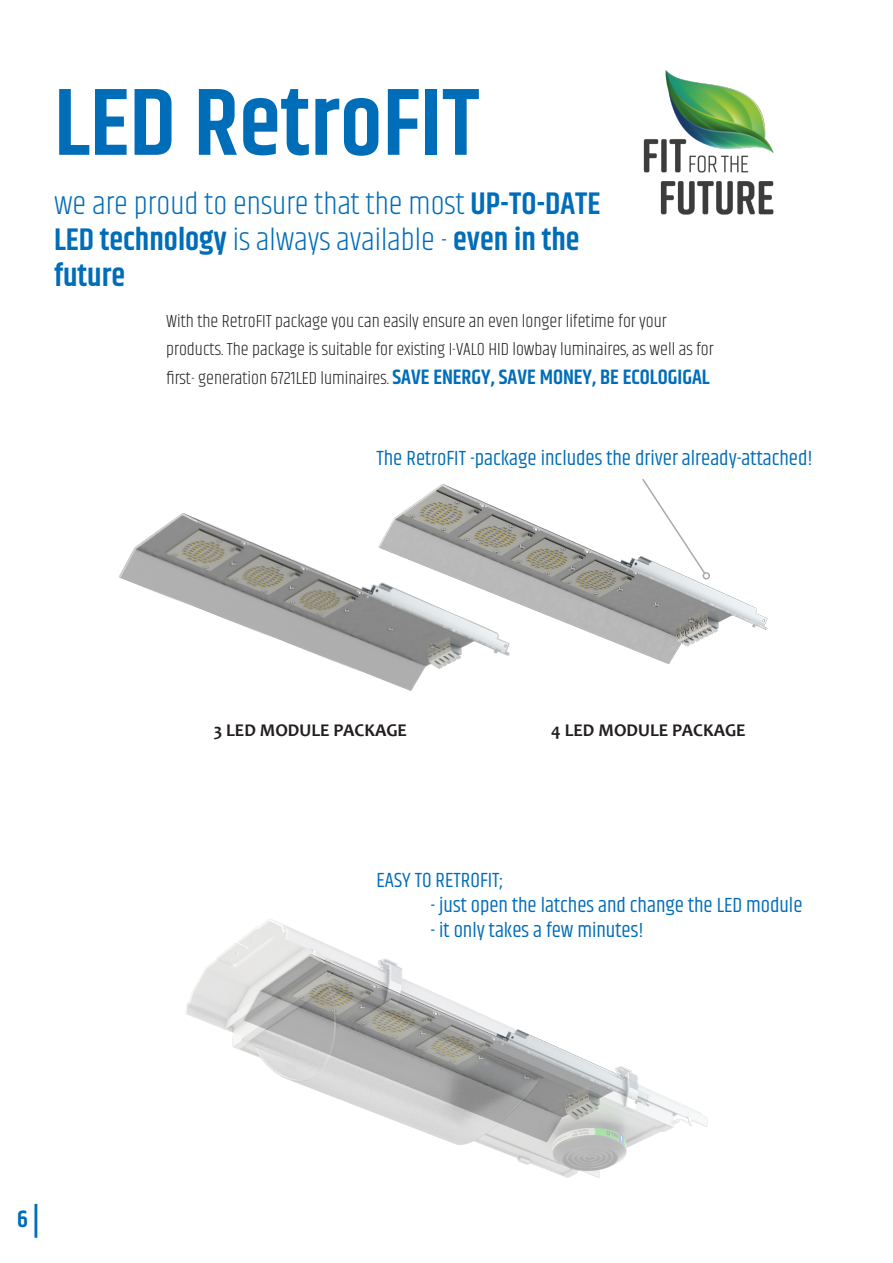
<style>
.page{position:relative;width:893px;height:1263px;background:#fff}
.page>*{position:absolute;margin:0;border:0;box-sizing:border-box;transform-origin:0 0}
.t1{font:600 96px "Khand";color:#006db8}
.t2{font:300 31.5px/36px "Khand";color:#006db8}
.t3{font:600 24px "Khand";color:#006db8}
.t4{font:21px "Khand";color:#006db8}
.t5{font:300 18px/28.5px "Khand";color:#231f20}
.t6{font:700 18px "Candara";color:#231f20}
.s1{font-weight:600}
.s2{font-weight:600;font-size:21px;color:#006db8}
.s3{font-size:33px}
</style>
<div class="page">
<img style="left:653px;top:572px;width:115px;height:92px">
<img style="left:119px;top:484px;width:534px;height:207px">
<img style="left:185px;top:919px;width:523px;height:259px">
<svg style="left:641px;top:479px;width:66px;height:96px"></svg>
<div style="left:703px;top:572px;width:7px;height:7px;border:1px solid #a8a9ad;border-radius:50%"></div>
<img style="left:643px;top:70px;width:131px;height:145px">
<p class="t1" style="left:54px;top:59px;width:427px">LED RetroFIT</p>
<p class="t2" style="left:54px;top:187px;width:548px">we are proud to ensure that the most <span class="s1">UP-TO-DATE<br>LED technology</span> is always available - <span class="s1">even in the future</span></p>
<p class="t5" style="left:166px;top:308px;width:549px">With the RetroFIT package you can easily ensure an even longer lifetime for your products. The package is suitable for existing I-VALO HID lowbay luminaires, as well as for first- generation 6721LED luminaires. <span class="s2">SAVE ENERGY, SAVE MONEY, BE ECOLOGIGAL</span></p>
<p class="t4" style="left:376px;top:445px;width:438px">The RetroFIT -package includes the driver already-attached!</p>
<p class="t6" style="left:214px;top:719px;width:195px">3 LED MODULE PACKAGE</p>
<p class="t6" style="left:551px;top:719px;width:196px">4 LED MODULE PACKAGE</p>
<p class="t4" style="left:376px;top:867px;width:129px">EASY TO RETROFIT;</p>
<p class="t4" style="left:430px;top:893px;width:374px">- just open the latches and change the LED module</p>
<p class="t4" style="left:430px;top:918px;width:215px">- it only takes a few minutes!</p>
<h3 class="t3" style="left:17px;top:1203px;width:24px">6 <span class="s3">|</span></h3>
</div>
